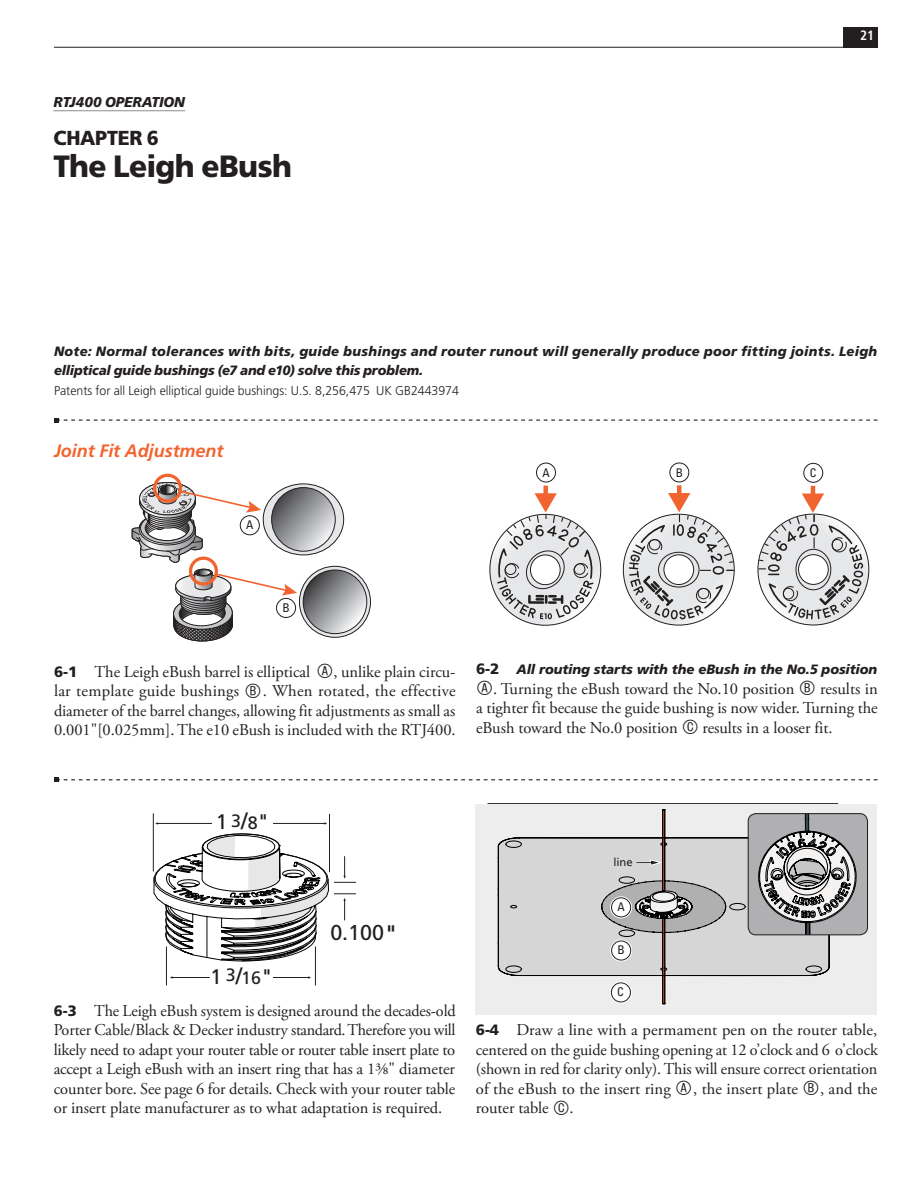
<style>
.page{position:relative;width:918px;height:1188px;background:#fff}
.page>*{position:absolute;margin:0;border:0;box-sizing:border-box;transform-origin:0 0}
.t1{font:900 30.75px "Frutiger";letter-spacing:-.02em;color:#231f20}
.t2{font:21.45px "Frutiger";color:#231f20}
.t3{font:21.15px "Frutiger";color:#231f20}
.t4{font:900 20.25px "Frutiger";letter-spacing:-.015em;color:#231f20}
.t5{font:italic 700 18px "Frutiger";letter-spacing:-.005em;color:#f2642f}
.t6{font:17.85px "Frutiger";color:#231f20}
.t7{font:16.5px/19.5px "Adobe Garamond Pro";letter-spacing:-.005em;color:#231f20;text-align:justify}
.t8{font:italic 900 14.25px "Frutiger";letter-spacing:-.005em;color:#231f20}
.t9{font:italic 900 13.5px/19.5px "Frutiger";letter-spacing:.015em;color:#231f20}
.t10{font:italic 900 13.5px "Frutiger";letter-spacing:-.005em;color:#231f20}
.t11{font:700 condensed 13.5px "Frutiger";color:#fff}
.t12{font:300 12.75px "Frutiger";letter-spacing:-.005em;color:#231f20}
.t13{font:condensed 12px "Univers";color:#231f20}
.t14{font:condensed 11.85px "Univers";color:#231f20}
.t15{font:11.25px "Frutiger";color:#231f20}
.s1{font-family:"Frutiger";font-weight:900;font-size:15px}
.s2{font-family:"Circle Frame";font-size:19.5px}
.s3{font-style:normal;font-size:15px}
.s4{font-size:17.85px}
.s5{font-size:23.4px}
.s6{font-size:21.15px}
.s7{font-size:25.35px}
</style>
<div class="page">
<hr style="left:54px;top:47px;width:824px;height:1px;background:#231f20">
<div style="left:843px;top:27px;width:35px;height:20px;background:#231f20"></div>
<div style="left:802px;top:462px;width:22px;height:22px;border:3px solid #fff;border-radius:50%"></div>
<div style="left:804px;top:463px;width:19px;height:19px;background:#fff;border-radius:50%"></div>
<div style="left:803px;top:463px;width:20px;height:20px;border:1px solid #231f20;border-radius:50%"></div>
<hr style="left:677px;top:485px;width:4px;height:11px;background:#f2642f">
<svg style="left:623px;top:514px;width:111px;height:111px"></svg>
<div style="left:668px;top:461px;width:22px;height:22px;border:3px solid #fff;border-radius:50%"></div>
<div style="left:670px;top:463px;width:19px;height:19px;background:#fff;border-radius:50%"></div>
<div style="left:669px;top:463px;width:20px;height:19px;border:1px solid #231f20;border-radius:50%"></div>
<div style="left:543px;top:486px;width:5px;height:11px;background:#f2642f"></div>
<div style="left:535px;top:462px;width:22px;height:22px;border:3px solid #fff;border-radius:50%"></div>
<div style="left:537px;top:463px;width:18px;height:19px;background:#fff;border-radius:50%"></div>
<div style="left:536px;top:463px;width:20px;height:19px;border:1px solid #231f20;border-radius:50%"></div>
<hr style="left:811px;top:486px;width:4px;height:11px;background:#f2642f">
<svg style="left:758px;top:514px;width:111px;height:111px"></svg>
<svg style="left:758px;top:494px;width:105px;height:125px"></svg>
<svg style="left:489px;top:493px;width:113px;height:133px"></svg>
<svg style="left:629px;top:493px;width:105px;height:126px"></svg>
<svg style="left:299px;top:566px;width:71px;height:71px"></svg>
<svg style="left:303px;top:570px;width:64px;height:64px;background:#afb0b3"></svg>
<div style="left:303px;top:570px;width:64px;height:64px;border:1px solid #231f20;border-radius:50%"></div>
<svg style="left:263px;top:484px;width:81px;height:71px"></svg>
<svg style="left:272px;top:488px;width:63px;height:63px"></svg>
<svg style="left:131px;top:483px;width:23px;height:75px"></svg>
<svg style="left:154px;top:46px;width:175px;height:788px"></svg>
<hr style="left:172px;top:977px;width:38px;height:1px;background:#231f20">
<hr style="left:166px;top:947px;width:1px;height:38px;background:#231f20">
<hr style="left:315px;top:947px;width:1px;height:38px;background:#231f20">
<hr style="left:153px;top:813px;width:1px;height:59px;background:#231f20">
<hr style="left:329px;top:814px;width:1px;height:58px;background:#231f20">
<svg style="left:154px;top:834px;width:202px;height:127px"></svg>
<hr style="left:273px;top:977px;width:36px;height:1px;background:#231f20">
<hr style="left:157px;top:823px;width:55px;height:1px;background:#231f20">
<hr style="left:273px;top:823px;width:52px;height:1px;background:#231f20">
<div style="left:475px;top:804px;width:402px;height:210px;background:#ededed"></div>
<svg style="left:54px;top:418px;width:824px;height:4px"></svg>
<svg style="left:54px;top:778px;width:824px;height:4px"></svg>
<hr style="left:53px;top:110px;width:132px;height:1px;background:#8a8c8f">
<svg style="left:498px;top:810px;width:370px;height:194px"></svg>
<div style="left:610px;top:981px;width:22px;height:22px;border:3px solid #fff;border-radius:50%"></div>
<div style="left:611px;top:983px;width:19px;height:19px;background:#fff;border-radius:50%"></div>
<div style="left:611px;top:982px;width:20px;height:20px;border:1px solid #231f20;border-radius:50%"></div>
<div style="left:610px;top:896px;width:22px;height:22px;border:3px solid #fff;border-radius:50%"></div>
<div style="left:612px;top:898px;width:19px;height:19px;background:#fff;border-radius:50%"></div>
<div style="left:611px;top:897px;width:20px;height:20px;border:1px solid #231f20;border-radius:50%"></div>
<div style="left:610px;top:939px;width:22px;height:23px;border:3px solid #fff;border-radius:50%"></div>
<div style="left:612px;top:941px;width:19px;height:19px;background:#fff;border-radius:50%"></div>
<div style="left:611px;top:941px;width:20px;height:19px;border:1px solid #231f20;border-radius:50%"></div>
<p class="t8" style="left:53px;top:93px;width:133px">RTJ400 OPERATION</p>
<p class="t4" style="left:53px;top:125px;width:107px">CHAPTER 6</p>
<h1 class="t1" style="left:53px;top:147px;width:240px">The Leigh eBush</h1>
<p class="t11" style="left:860px;top:28px;width:16px">21</p>
<p class="t9" style="left:54px;top:341px;width:825px">Note: Normal tolerances with bits, guide bushings and router runout will generally produce poor fitting joints. Leigh elliptical guide bushings (e7 and e10) solve this problem.</p>
<p class="t12" style="left:54px;top:383px;width:406px">Patents for all Leigh elliptical guide bushings: U.S. 8,256,475 UK GB2443974</p>
<p class="t5" style="left:54px;top:440px;width:171px">Joint Fit Adjustment</p>
<p class="t13" style="left:246px;top:518px;width:9px">A</p>
<p class="t14" style="left:542px;top:465px;width:9px">A</p>
<p class="t14" style="left:676px;top:465px;width:9px">B</p>
<p class="t14" style="left:810px;top:465px;width:8px">C</p>
<p class="t13" style="left:283px;top:600px;width:9px">B</p>
<p class="t7" style="left:54px;top:662px;width:403px"><span class="s1">6-1</span> The Leigh eBush barrel is elliptical <span class="s2">A</span>, unlike plain circu&shy;lar template guide bushings <span class="s2">B</span>. When rotated, the effective diameter of the barrel changes, allowing fit adjustments as small as 0.001"[0.025mm]. The e10 eBush is included with the RTJ400.</p>
<p class="t10" style="left:476px;top:661px;width:403px"><span class="s3">6-2</span> All routing starts with the eBush in the No.5 position</p>
<p class="t7" style="left:476px;top:679px;width:403px"><span class="s2">A</span>. Turning the eBush toward the No.10 position <span class="s2">B</span> results in a tighter fit because the guide bushing is now wider. Turning the eBush toward the No.0 position <span class="s2">C</span> results in a looser fit.</p>
<p class="t3" style="left:216px;top:810px;width:55px">1 <span class="s4">3</span><span class="s5">/</span><span class="s4">8</span>"</p>
<p class="t6" style="left:210px;top:967px;width:64px"><span class="s6">1</span> 3<span class="s5">/</span>16<span class="s6">"</span></p>
<h2 class="t2" style="left:330px;top:920px;width:69px">0.100<span class="s7">"</span></h2>
<p class="t7" style="left:54px;top:1001px;width:404px"><span class="s1">6-3</span> The Leigh eBush system is designed around the decades-old Porter Cable/Black &amp; Decker industry standard. Therefore you will likely need to adapt your router table or router table insert plate to accept a Leigh eBush with an insert ring that has a 13/8" diameter counter bore. See page 6 for details. Check with your router table or insert plate manufacturer as to what adaptation is required.</p>
<p class="t15" style="left:613px;top:855px;width:21px">line</p>
<p class="t13" style="left:617px;top:900px;width:9px">A</p>
<p class="t13" style="left:617px;top:942px;width:9px">B</p>
<p class="t13" style="left:617px;top:985px;width:8px">C</p>
<p class="t7" style="left:476px;top:1021px;width:403px"><span class="s1">6-4</span> Draw a line with a permament pen on the router table, centered on the guide bushing opening at 12 o’clock and 6 o’clock (shown in red for clarity only). This will ensure correct orientation of the eBush to the insert ring <span class="s2">A</span>, the insert plate <span class="s2">B</span>, and the router table <span class="s2">C</span>.</p>
</div>
